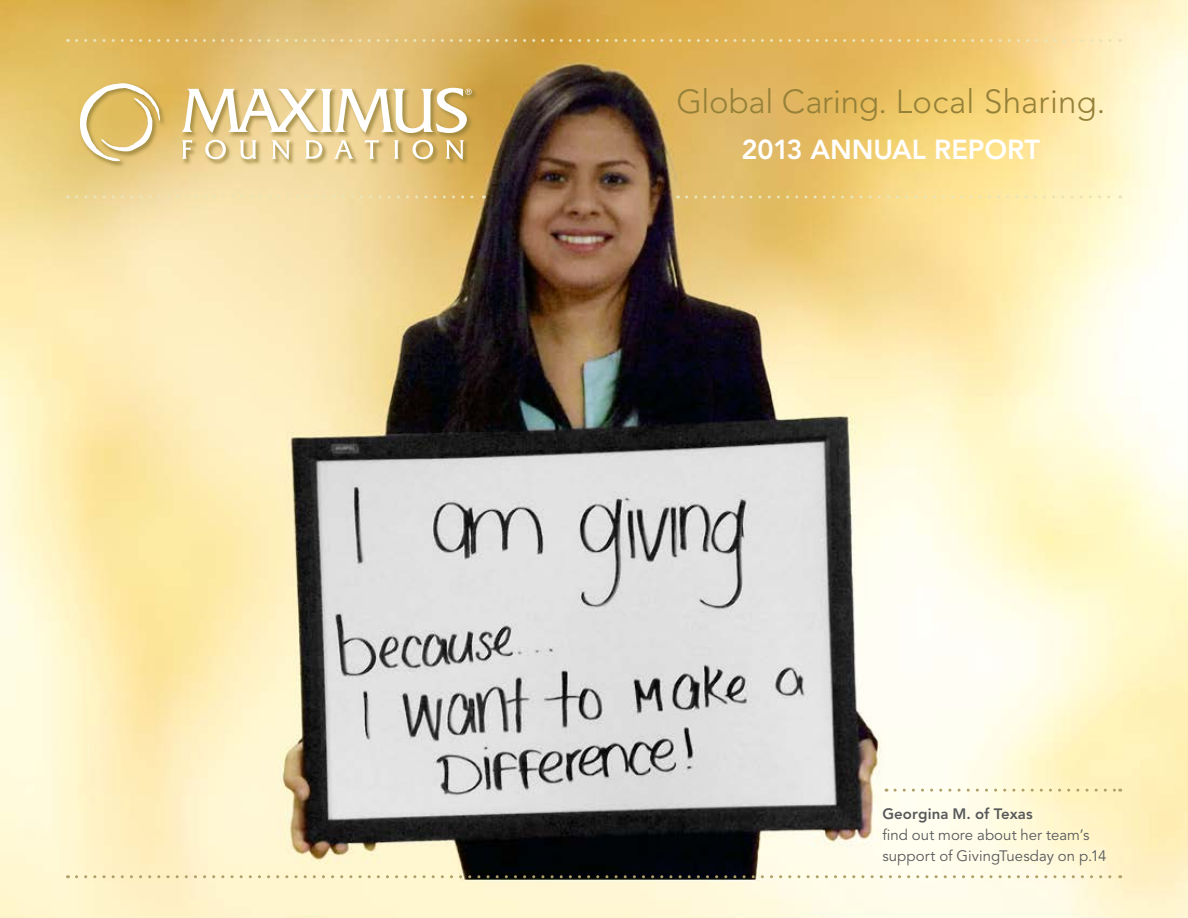
<style>
.page{position:relative;width:1188px;height:918px;background:#fff}
.page>*{position:absolute;margin:0;border:0;box-sizing:border-box;transform-origin:0 0}
.t1{font:300 33px "Avenir LT Pro";color:#948038}
.t2{font:800 27.3px "Avenir LT Pro";letter-spacing:-.005em;color:#fff}
.t3{font:15px/21px "Avenir LT Pro";letter-spacing:.005em;color:#58595b}
.t4{font:800 15px "Avenir LT Pro";letter-spacing:.01em;color:#58595b}
</style>
<div class="page">
<img style="left:0;top:0;width:1188px;height:918px">
<div style="left:79px;top:82px;width:400px;height:86px;background:#948038;opacity:.75"></div>
<svg style="left:182px;top:88px;width:290px;height:45px"></svg>
<svg style="left:78px;top:83px;width:83px;height:79px"></svg>
<svg style="left:182px;top:140px;width:10px;height:19px"></svg>
<svg style="left:205px;top:140px;width:21px;height:19px"></svg>
<svg style="left:239px;top:140px;width:18px;height:19px"></svg>
<svg style="left:272px;top:140px;width:18px;height:20px"></svg>
<svg style="left:305px;top:140px;width:17px;height:19px"></svg>
<svg style="left:334px;top:140px;width:20px;height:19px"></svg>
<svg style="left:364px;top:140px;width:15px;height:19px"></svg>
<svg style="left:394px;top:140px;width:5px;height:19px"></svg>
<svg style="left:413px;top:140px;width:20px;height:19px"></svg>
<svg style="left:445px;top:140px;width:19px;height:20px"></svg>
<svg style="left:76px;top:39px;width:1045px;height:3px;background:#e3c378"></svg>
<svg style="left:77px;top:195px;width:407px;height:3px"></svg>
<svg style="left:76px;top:875px;width:1045px;height:3px;background:#b5ae91"></svg>
<svg style="left:895px;top:789px;width:226px;height:3px"></svg>
<svg style="left:687px;top:195px;width:434px;height:3px"></svg>
<h1 class="t1" style="left:676px;top:82px;width:431px">Global Caring. Local Sharing.</h1>
<h2 class="t2" style="left:742px;top:133px;width:300px">2013 ANNUAL REPORT</h2>
<p class="t4" style="left:882px;top:805px;width:152px">Georgina M. of Texas</p>
<p class="t3" style="left:882px;top:825px;width:226px">find out more about her team’s support of GivingTuesday on p.14</p>
</div>
